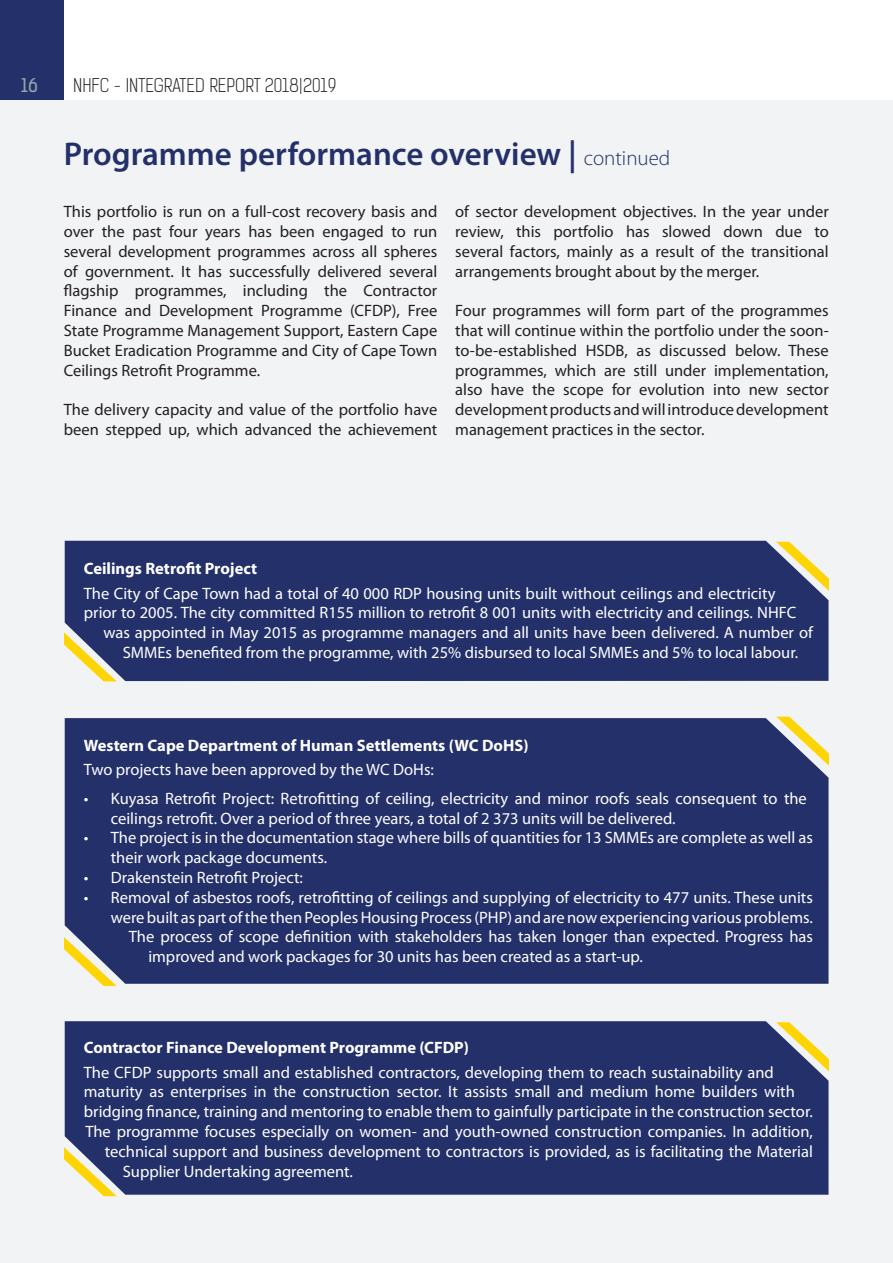
<style>
.page{position:relative;width:893px;height:1263px;background:#fff}
.page>*{position:absolute;margin:0;border:0;box-sizing:border-box;transform-origin:0 0}
.t1{font:600 33px "Myriad Pro";color:#23306a}
.t2{font:300 18px "Kelson Sans";color:#231f20}
.t3{font:18px "Kelson Sans";color:#8da5ab}
.t4{font:16.5px/19.8px "Myriad Pro";color:#fff}
.t5{font:16.5px/19.8px "Myriad Pro";color:#231f20;text-align:justify}
.t6{font:700 16.5px "Myriad Pro";color:#fff}
.s1{font-weight:300;font-size:21px}
</style>
<div class="page">
<div style="left:0;top:0;width:64px;height:106px;background:#23306a"></div>
<div style="left:0;top:100px;width:893px;height:1163px;background:#f2f3f4"></div>
<svg style="left:776px;top:717px;width:53px;height:49px"></svg>
<svg style="left:64px;top:937px;width:53px;height:49px"></svg>
<div style="left:65px;top:718px;width:763px;height:266px;background:#23306a"></div>
<svg style="left:64px;top:1147px;width:53px;height:49px"></svg>
<div style="left:65px;top:1021px;width:763px;height:174px;background:#23306a"></div>
<div style="left:65px;top:541px;width:763px;height:140px;background:#23306a"></div>
<p class="t3" style="left:21px;top:74px;width:18px">16</p>
<p class="t2" style="left:73px;top:74px;width:265px">NHFC - INTEGRATED REPORT 2018|2019</p>
<h1 class="t1" style="left:64px;top:133px;width:608px">Programme performance overview | <span class="s1">continued</span></h1>
<p class="t5" style="left:64px;top:202px;width:375px">This portfolio is run on a full-cost recovery basis and over the past four years has been engaged to run several development programmes across all spheres of government. It has successfully delivered several flagship programmes, including the Contractor Finance and Development Programme (CFDP), Free State Programme Management Support, Eastern Cape Bucket Eradication Programme and City of Cape Town Ceilings Retrofit Programme.</p>
<p class="t5" style="left:64px;top:400px;width:375px">The delivery capacity and value of the portfolio have been stepped up, which advanced the achievement</p>
<p class="t5" style="left:455px;top:202px;width:375px">of sector development objectives. In the year under review, this portfolio has slowed down due to several factors, mainly as a result of the transitional arrangements brought about by the merger.</p>
<p class="t5" style="left:455px;top:301px;width:375px">Four programmes will form part of the programmes that will continue within the portfolio under the soon&shy;to-be-established HSDB, as discussed below. These programmes, which are still under implementation, also have the scope for evolution into new sector development products and will introduce development management practices in the sector.</p>
<p class="t6" style="left:84px;top:558px;width:175px">Ceilings Retrofit Project</p>
<p class="t4" style="left:84px;top:583px;width:693px">The City of Cape Town had a total of 40 000 RDP housing units built without ceilings and electricity</p>
<p class="t4" style="left:84px;top:603px;width:714px">prior to 2005. The city committed R155 million to retrofit 8 001 units with electricity and ceilings. NHFC</p>
<p class="t4" style="left:103px;top:622px;width:711px">was appointed in May 2015 as programme managers and all units have been delivered. A number of</p>
<p class="t4" style="left:123px;top:642px;width:677px">SMMEs benefited from the programme, with 25% disbursed to local SMMEs and 5% to local labour.</p>
<p class="t6" style="left:84px;top:735px;width:446px">Western Cape Department of Human Settlements (WC DoHS)</p>
<p class="t4" style="left:84px;top:760px;width:352px">Two projects have been approved by the WC DoHs:</p>
<p class="t4" style="left:111px;top:788px;width:698px;text-indent:-27px">• Kuyasa Retrofit Project: Retrofitting of ceiling, electricity and minor roofs seals consequent to the ceilings retrofit. Over a period of three years, a total of 2 373 units will be delivered.</p>
<p class="t4" style="left:111px;top:828px;width:704px;text-indent:-27px">• The project is in the documentation stage where bills of quantities for 13 SMMEs are complete as well as their work package documents.</p>
<p class="t4" style="left:84px;top:867px;width:221px">• Drakenstein Retrofit Project:</p>
<p class="t4" style="left:84px;top:887px;width:730px">• Removal of asbestos roofs, retrofitting of ceilings and supplying of electricity to 477 units. These units</p>
<p class="t4" style="left:111px;top:907px;width:703px">were built as part of the then Peoples Housing Process (PHP) and are now experiencing various problems.</p>
<p class="t4" style="left:129px;top:927px;width:686px">The process of scope definition with stakeholders has taken longer than expected. Progress has</p>
<p class="t4" style="left:148px;top:946px;width:496px">improved and work packages for 30 units has been created as a start-up.</p>
<p class="t6" style="left:84px;top:1037px;width:387px">Contractor Finance Development Programme (CFDP)</p>
<p class="t4" style="left:84px;top:1062px;width:691px">The CFDP supports small and established contractors, developing them to reach sustainability and</p>
<p class="t4" style="left:84px;top:1081px;width:712px">maturity as enterprises in the construction sector. It assists small and medium home builders with</p>
<p class="t4" style="left:84px;top:1101px;width:731px">bridging finance, training and mentoring to enable them to gainfully participate in the construction sector.</p>
<p class="t4" style="left:85px;top:1121px;width:729px">The programme focuses especially on women- and youth-owned construction companies. In addition,</p>
<p class="t4" style="left:105px;top:1141px;width:710px">technical support and business development to contractors is provided, as is facilitating the Material</p>
<p class="t4" style="left:123px;top:1161px;width:232px">Supplier Undertaking agreement.</p>
</div>
